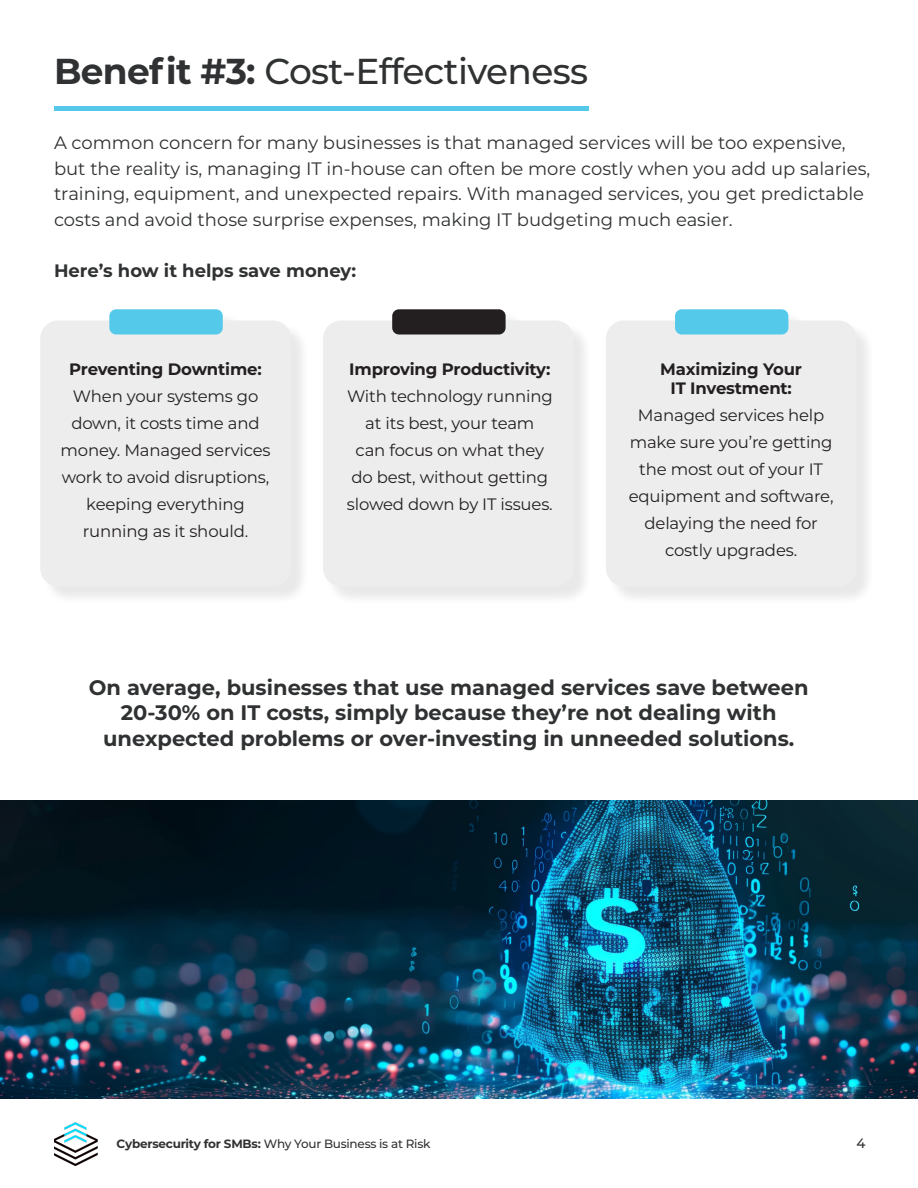
<style>
.page{position:relative;width:918px;height:1188px;background:#fff}
.page>*{position:absolute;margin:0;border:0;box-sizing:border-box;transform-origin:0 0}
.Paragraph_Style_1{font:500 36px "Montserrat";letter-spacing:-.02em;color:#2f3132}
.t1{font:700 21px/25.5px "Montserrat";color:#2f3132;text-align:center}
.t2{font:18px/25.5px "Montserrat";color:#2f3132}
.t3{font:700 18px "Montserrat";color:#2f3132}
.t4{font:16.5px/27px "Montserrat";letter-spacing:-.01em;color:#231f20;text-align:center}
.t5{font:700 16.5px/19.5px "Montserrat";letter-spacing:-.01em;color:#231f20;text-align:center}
.t6{font:500 13.5px "Montserrat";color:#2f3132}
.t7{font:500 12px "Montserrat";letter-spacing:-.02em;color:#2f3132}
.s1{font-weight:700}
</style>
<div class="page">
<img style="left:54px;top:1122px;width:44px;height:43px">
<hr style="left:54px;top:106px;width:535px;height:4px;background:#55c9ea">
<div style="left:43px;top:312px;width:267px;height:293px;background:#f3f3f3"></div>
<div style="left:40px;top:320px;width:251px;height:266px;background:#ededed;border-radius:18px"></div>
<div style="left:109px;top:309px;width:114px;height:26px;background:#55c9ea;border-radius:7px"></div>
<div style="left:325px;top:312px;width:268px;height:293px;background:#f4f4f4"></div>
<div style="left:323px;top:320px;width:251px;height:266px;background:#ededed;border-radius:18px"></div>
<div style="left:392px;top:309px;width:114px;height:26px;background:#231f20;border-radius:7px"></div>
<div style="left:608px;top:312px;width:267px;height:293px;background:#231f20;opacity:.1"></div>
<div style="left:606px;top:320px;width:250px;height:266px;background:#ededed;border-radius:18px"></div>
<div style="left:675px;top:309px;width:113px;height:26px;background:#55c9ea;border-radius:7px"></div>
<img style="left:0;top:800px;width:918px;height:298px">
<p class="Paragraph_Style_1" style="left:54px;top:46px;width:536px"><span class="s1">Benefit #3:</span> Cost-Effectiveness</p>
<p class="t2" style="left:54px;top:130px;width:818px">A common concern for many businesses is that managed services will be too expensive, but the reality is, managing IT in-house can often be more costly when you add up salaries, training, equipment, and unexpected repairs. With managed services, you get predictable costs and avoid those surprise expenses, making IT budgeting much easier.</p>
<p class="t3" style="left:54px;top:258px;width:304px">Here’s how it helps save money:</p>
<p class="t4" style="left:60px;top:355px;width:212px"><span class="s1">Preventing Downtime:<br></span>When your systems go down, it costs time and money. Managed services work to avoid disruptions, keeping everything running as it should.</p>
<p class="t4" style="left:347px;top:355px;width:207px"><span class="s1">Improving Productivity:<br></span>With technology running at its best, your team<br>can focus on what they do best, without getting slowed down by IT issues.</p>
<p class="t5" style="left:660px;top:358px;width:143px">Maximizing Your<br>IT Investment:</p>
<p class="t4" style="left:629px;top:401px;width:206px">Managed services help make sure you’re getting the most out of your IT equipment and software, delaying the need for costly upgrades.</p>
<p class="t1" style="left:89px;top:673px;width:721px">On average, businesses that use managed services save between<br>20-30% on IT costs, simply because they’re not dealing with unexpected problems or over-investing in unneeded solutions.</p>
<p class="t7" style="left:117px;top:1135px;width:315px"><span class="s1">Cybersecurity for SMBs:</span> Why Your Business is at Risk</p>
<p class="t6" style="left:856px;top:1133px;width:11px">4</p>
</div>
